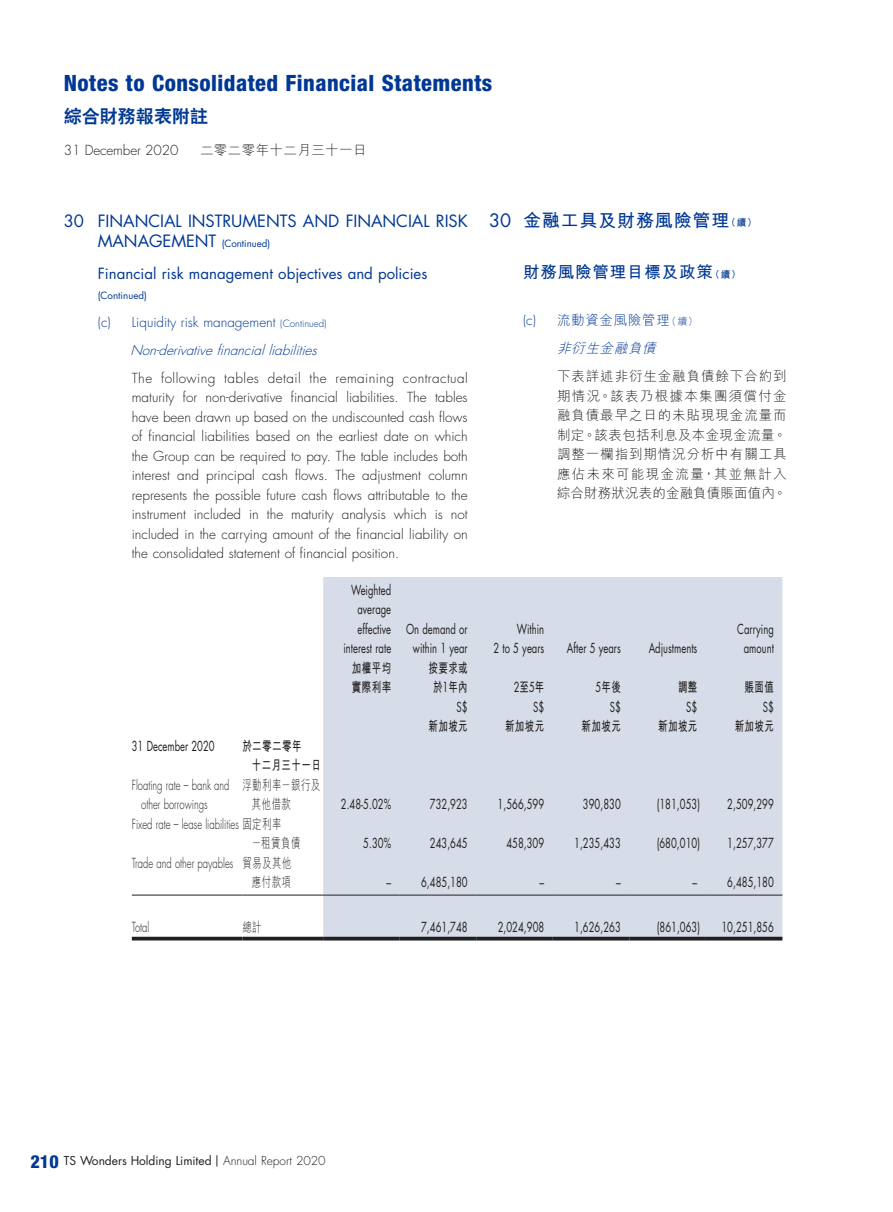
<style>
.page{position:relative;width:893px;height:1212px;background:#fff}
.page>*{position:absolute;margin:0;border:0;box-sizing:border-box;transform-origin:0 0}
.t1{font:800 condensed 22.5px "Helvetica Neue LT Std";letter-spacing:.02em;color:#003894}
.t2{font:700 18px "M Hei HK";letter-spacing:.045em;color:#003894}
.t3{font:800 18px "C Hei 2 HK";letter-spacing:.005em;color:#003894}
.t4{font:16.5px "Futura Std";letter-spacing:-.005em;color:#003894}
.t5{font:700 16.5px "M Hei HK";letter-spacing:.05em;color:#003894}
.t6{font:15px "Futura Std";color:#003894}
.t7{font:300 13.5px/19.5px "Futura Std";color:#231f20;text-align:justify}
.t8{font:13.5px/19.5px "Futura Std";color:#231f20;text-align:right;scale:.7 1}
.t9{font:300 13.5px/19.5px "M Hei HK";letter-spacing:.05em;color:#231f20;text-align:justify}
.t10{font:300 13.5px/19.5px "Futura Std";color:#231f20;scale:.7 1}
.t11{font:italic 300 13.5px/28px "Futura Std";color:#003894}
.t12{font:700 13.5px/19.5px "M Hei HK";letter-spacing:.05em;color:#231f20;scale:.7 1}
.t13{font:300 13.5px/19.5px "M Hei HK";letter-spacing:.05em;color:#231f20;scale:.7 1}
.t14{font:300 13.5px/28px "M Hei HK";letter-spacing:.05em;color:#003894;text-align:center}
.t15{font:300 13.5px "M Hei HK";letter-spacing:.03em;color:#231f20}
.t16{font:12px "Futura Std";letter-spacing:-.005em;color:#231f20}
.t17{font:9.75px "Futura Std";color:#003894}
.s1{font-family:"Futura Std";font-weight:400}
.s2{font-size:9.75px}
.s3{font-family:"Futura Std"}
.s4{font-style:italic}
.s5{font-size:16.5px}
.s6{font-style:normal}
.s7{font-style:normal;font-size:9.75px}
.s8{font-family:"M Hei HK";font-weight:700}
.s9{font-family:"M Hei HK"}
.s10{font-family:"Helvetica Neue LT Std";font-weight:800;font-stretch:condensed;font-size:18px;color:#003894}
.s11{font-family:"C Hei 2 HK";font-weight:700}
.s12{font-weight:300}
</style>
<div class="page">
<div style="left:323px;top:577px;width:459px;height:360px;background:#d7dde8"></div>
<hr style="left:132px;top:895px;width:110px;height:1px;background:#231f20">
<hr style="left:242px;top:895px;width:81px;height:1px;background:#231f20">
<hr style="left:323px;top:895px;width:77px;height:1px;background:#231f20">
<hr style="left:400px;top:895px;width:76px;height:1px;background:#231f20">
<hr style="left:476px;top:895px;width:77px;height:1px;background:#231f20">
<hr style="left:553px;top:895px;width:76px;height:1px;background:#231f20">
<hr style="left:629px;top:895px;width:77px;height:1px;background:#231f20">
<hr style="left:706px;top:895px;width:76px;height:1px;background:#231f20">
<hr style="left:132px;top:937px;width:110px;height:3px;background:#231f20">
<hr style="left:242px;top:937px;width:81px;height:3px;background:#231f20">
<hr style="left:323px;top:937px;width:77px;height:3px;background:#231f20">
<hr style="left:400px;top:937px;width:76px;height:3px;background:#231f20">
<hr style="left:476px;top:937px;width:77px;height:3px;background:#231f20">
<hr style="left:553px;top:937px;width:76px;height:3px;background:#231f20">
<hr style="left:629px;top:937px;width:77px;height:3px;background:#231f20">
<hr style="left:706px;top:937px;width:76px;height:3px;background:#231f20">
<h1 class="t1" style="left:64px;top:69px;width:430px">Notes to Consolidated Financial Statements</h1>
<h2 class="t3" style="left:64px;top:107px;width:146px">綜合財務報表附註</h2>
<p class="t7" style="left:64px;top:140px;width:116px">31 December 2020</p>
<p class="t15" style="left:200px;top:143px;width:168px">二零二零年十二月三十一日</p>
<h2 class="t2" style="left:489px;top:208px;width:269px"><span class="s1">30</span> 金融工具及財務風險管理<span class="s2">（續）</span></h2>
<p class="t5" style="left:523px;top:260px;width:219px">財務風險管理目標及政策<span class="s2">（續）</span></p>
<p class="t14" style="left:523px;top:306px;width:176px"><span class="s3">(c)</span> 流動資金風險管理<span class="s2">（續）</span><span class="s4">非衍生金融負債</span></p>
<p class="t9" style="left:557px;top:367px;width:231px">下表詳述非衍生金融負債餘下合約到期情況。該表乃根據本集團須償付金融負債最早之日的未貼現現金流量而制定。該表包括利息及本金現金流量。調整一欄指到期情況分析中有關工具應佔未來可能現金流量，其並無計入綜合財務狀況表的金融負債賬面值內。</p>
<p class="t4" style="left:64px;top:211px;width:406px">30 FINANCIAL INSTRUMENTS AND FINANCIAL RISK</p>
<p class="t17" style="left:98px;top:237px;width:174px"><span class="s5">MANAGEMENT</span> (Continued)</p>
<p class="t6" style="left:98px;top:264px;width:331px">Financial risk management objectives and policies</p>
<p class="t17" style="left:98px;top:289px;width:51px">(Continued)</p>
<p class="t11" style="left:130px;top:308px;width:198px;text-indent:-33px"><span class="s6">(c) Liquidity risk management</span> <span class="s7">(Continued)<br></span>Non-derivativefinancialliabilities</p>
<p class="t7" style="left:132px;top:368px;width:337px">The following tables detail the remaining contractual maturity for non-derivative financial liabilities. The tables have been drawn up based on the undiscounted cash flows of financial liabilities based on the earliest date on which the Group can be required to pay. The table includes both interest and principal cash flows. The adjustment column represents the possible future cash flows attributable to the instrument included in the maturity analysis which is not included in the carrying amount of the financial liability on the consolidated statement of financial position.</p>
<p class="t8" style="left:343px;top:580px;width:70px">Weighted average effective interest rate</p>
<p class="t8" style="left:406px;top:619px;width:90px;text-align:center">On demand or within 1 year</p>
<p class="t8" style="left:493px;top:619px;width:74px">Within<br>2 to 5 years</p>
<p class="t8" style="left:737px;top:619px;width:54px;text-align:center">Carrying amount</p>
<p class="t8" style="left:567px;top:639px;width:78px">After 5 years</p>
<p class="t8" style="left:649px;top:639px;width:71px">Adjustments</p>
<p class="t12" style="left:352px;top:657px;width:58px">加權平均實際利率</p>
<p class="t12" style="left:428px;top:657px;width:58px;text-align:center">按要求或於<span class="s1">1</span>年內</p>
<p class="t8" style="left:514px;top:678px;width:45px">2<span class="s8">至</span>5<span class="s8">年</span></p>
<p class="t12" style="left:596px;top:676px;width:38px"><span class="s1">5</span>年後</p>
<p class="t12" style="left:678px;top:676px;width:29px">調整</p>
<p class="t12" style="left:745px;top:676px;width:43px">賬面值</p>
<p class="t8" style="left:132px;top:736px;width:120px">31 December 2020</p>
<p class="t12" style="left:252px;top:735px;width:100px;text-indent:-9px">於二零二零年<br>十二月三十一日</p>
<p class="t10" style="left:141px;top:775px;width:128px;text-indent:-9px">Floating rate – bank and other borrowings</p>
<p class="t13" style="left:252px;top:775px;width:99px;text-indent:-9px">浮動利率－銀行及其他借款</p>
<p class="t8" style="left:457px;top:697px;width:17px">S$</p>
<p class="t8" style="left:533px;top:697px;width:17px">S$</p>
<p class="t8" style="left:610px;top:697px;width:17px">S$</p>
<p class="t8" style="left:686px;top:697px;width:17px">S$</p>
<p class="t8" style="left:763px;top:697px;width:17px">S$</p>
<p class="t12" style="left:428px;top:715px;width:58px">新加坡元</p>
<p class="t12" style="left:505px;top:715px;width:58px">新加坡元</p>
<p class="t12" style="left:582px;top:715px;width:58px">新加坡元</p>
<p class="t12" style="left:658px;top:715px;width:58px">新加坡元</p>
<p class="t12" style="left:735px;top:715px;width:58px">新加坡元</p>
<p class="t8" style="left:341px;top:795px;width:73px">2.48-5.02%</p>
<p class="t8" style="left:430px;top:795px;width:56px">732,923</p>
<p class="t8" style="left:498px;top:795px;width:68px">1,566,599</p>
<p class="t8" style="left:583px;top:795px;width:56px">390,830</p>
<p class="t8" style="left:657px;top:795px;width:63px">(181,053)</p>
<p class="t8" style="left:727px;top:795px;width:68px">2,509,299</p>
<p class="t10" style="left:132px;top:814px;width:216px">Fixed rate – lease liabilities <span class="s9">固定利率</span></p>
<p class="t13" style="left:252px;top:833px;width:71px">－租賃負債</p>
<p class="t8" style="left:363px;top:834px;width:41px">5.30%</p>
<p class="t8" style="left:430px;top:834px;width:56px">243,645</p>
<p class="t8" style="left:506px;top:834px;width:56px">458,309</p>
<p class="t8" style="left:574px;top:834px;width:68px">1,235,433</p>
<p class="t8" style="left:657px;top:834px;width:63px">(680,010)</p>
<p class="t8" style="left:727px;top:834px;width:68px">1,257,377</p>
<p class="t10" style="left:132px;top:853px;width:230px">Trade and other payables <span class="s9">貿易及其他</span></p>
<p class="t13" style="left:252px;top:872px;width:58px">應付款項</p>
<p class="t8" style="left:386px;top:873px;width:118px">– 6,485,180</p>
<p class="t8" style="left:540px;top:873px;width:8px">–</p>
<p class="t8" style="left:616px;top:873px;width:8px">–</p>
<p class="t8" style="left:693px;top:873px;width:118px">– 6,485,180</p>
<p class="t10" style="left:132px;top:918px;width:27px">Total</p>
<p class="t13" style="left:242px;top:917px;width:29px">總計</p>
<p class="t8" style="left:421px;top:918px;width:68px">7,461,748</p>
<p class="t8" style="left:498px;top:918px;width:68px">2,024,908</p>
<p class="t8" style="left:574px;top:918px;width:68px">1,626,263</p>
<p class="t8" style="left:657px;top:918px;width:63px">(861,063)</p>
<p class="t8" style="left:721px;top:918px;width:76px">10,251,856</p>
<p class="t16" style="left:31px;top:1152px;width:297px"><span class="s10">210</span> TS Wonders Holding Limited <span class="s11">|</span> <span class="s12">Annual Report 2020</span></p>
</div>
